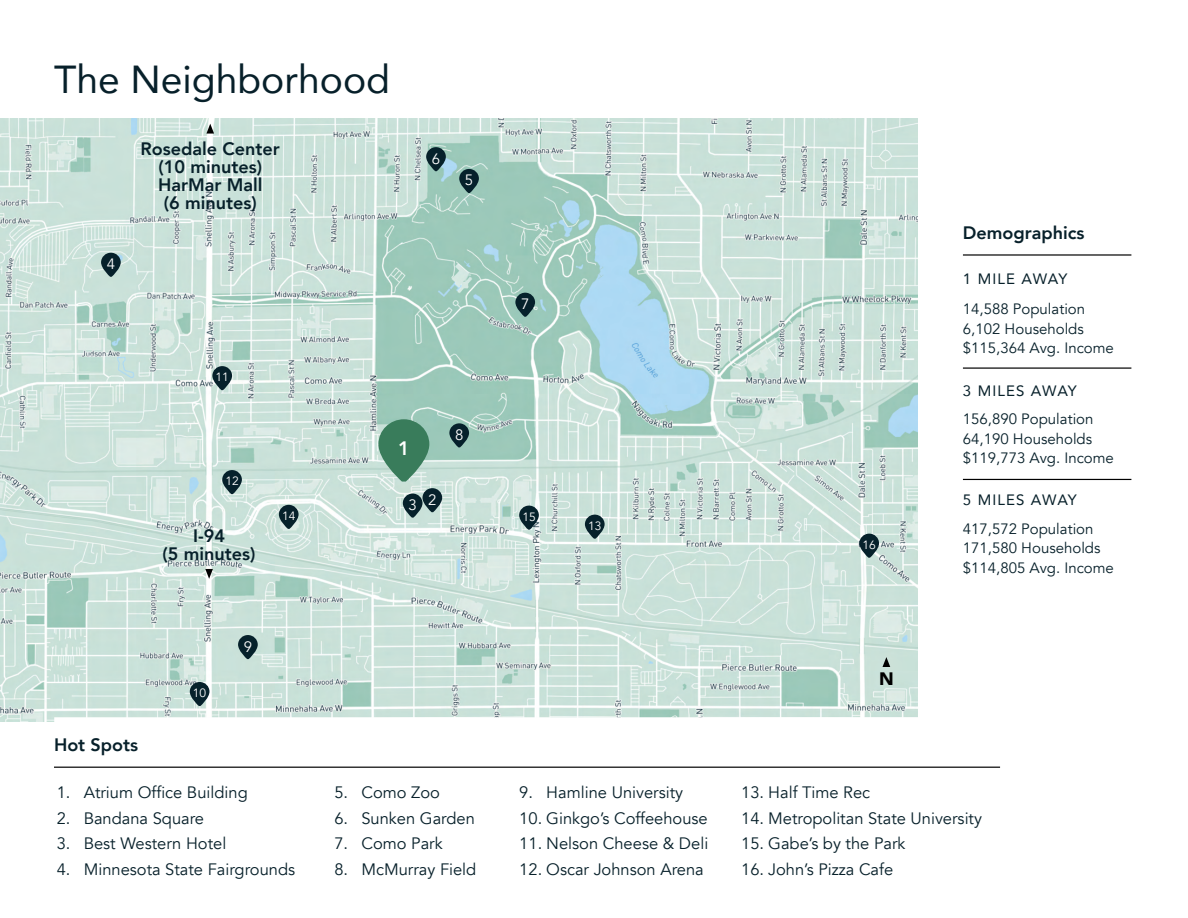
<style>
.page{position:relative;width:1188px;height:918px;background:#fff}
.page>*{position:absolute;margin:0;border:0;box-sizing:border-box;transform-origin:0 0}
.t1{font:39px "Avenir";color:#07202a}
.t2{font:800 19.35px "Avenir";color:#fff}
.t3{font:800 18px/18px "Avenir";color:#07202a;text-align:center}
.t4{font:900 18px "Avenir";color:#000}
.t5{font:16.5px "Avenir";color:#07202a}
.t6{font:15px "Avenir";color:#07202a}
.t7{font:15px "Avenir";letter-spacing:.075em;color:#07202a}
.t8{font:15px "Avenir";color:#fff}
.t9{font:12px "Avenir";color:#fff}
</style>
<div class="page">
<img style="left:0;top:119px;width:918px;height:602px">
<svg style="left:423px;top:488px;width:19px;height:24px"></svg>
<svg style="left:403px;top:494px;width:20px;height:24px"></svg>
<svg style="left:459px;top:169px;width:20px;height:24px"></svg>
<svg style="left:426px;top:147px;width:20px;height:24px"></svg>
<svg style="left:101px;top:253px;width:20px;height:24px"></svg>
<svg style="left:449px;top:423px;width:20px;height:24px"></svg>
<svg style="left:238px;top:635px;width:20px;height:24px"></svg>
<svg style="left:190px;top:682px;width:19px;height:24px"></svg>
<svg style="left:279px;top:505px;width:20px;height:24px"></svg>
<svg style="left:585px;top:515px;width:20px;height:24px"></svg>
<svg style="left:515px;top:293px;width:20px;height:24px"></svg>
<svg style="left:222px;top:470px;width:20px;height:24px"></svg>
<svg style="left:212px;top:366px;width:20px;height:24px"></svg>
<svg style="left:519px;top:506px;width:20px;height:24px"></svg>
<div style="left:54px;top:717px;width:918px;height:8px;background:#fff"></div>
<svg style="left:206px;top:124px;width:8px;height:10px"></svg>
<svg style="left:205px;top:569px;width:8px;height:10px"></svg>
<svg style="left:859px;top:534px;width:20px;height:24px"></svg>
<svg style="left:883px;top:657px;width:7px;height:10px"></svg>
<hr style="left:54px;top:767px;width:946px;height:1px;background:#000">
<hr style="left:963px;top:254px;width:168px;height:2px;background:#000">
<hr style="left:963px;top:367px;width:168px;height:2px;background:#000">
<hr style="left:963px;top:479px;width:168px;height:1px;background:#000">
<svg style="left:378px;top:419px;width:51px;height:63px;background:#508c6f"></svg>
<p class="t1" style="left:54px;top:48px;width:338px">The Neighborhood</p>
<p class="t8" style="left:107px;top:255px;width:10px">4</p>
<p class="t3" style="left:141px;top:140px;width:141px">Rosedale Center (10 minutes)<br>HarMar Mall<br>(6 minutes)</p>
<p class="t8" style="left:432px;top:150px;width:10px">6</p>
<p class="t8" style="left:465px;top:171px;width:10px">5</p>
<p class="t9" style="left:216px;top:370px;width:15px">11</p>
<p class="t9" style="left:225px;top:474px;width:15px">12</p>
<p class="t2" style="left:398px;top:433px;width:13px">1</p>
<p class="t8" style="left:455px;top:426px;width:10px">8</p>
<p class="t8" style="left:521px;top:295px;width:10px">7</p>
<p class="t8" style="left:428px;top:491px;width:10px">2</p>
<p class="t8" style="left:408px;top:496px;width:10px">3</p>
<p class="t9" style="left:282px;top:509px;width:15px">14</p>
<p class="t9" style="left:522px;top:509px;width:15px">15</p>
<p class="t9" style="left:588px;top:518px;width:15px">13</p>
<p class="t3" style="left:163px;top:526px;width:94px">I-94<br>(5 minutes)</p>
<p class="t9" style="left:863px;top:537px;width:15px">16</p>
<p class="t9" style="left:193px;top:686px;width:15px">10</p>
<p class="t8" style="left:244px;top:637px;width:10px">9</p>
<p class="t4" style="left:879px;top:663px;width:16px">N</p>
<p class="t3" style="left:963px;top:224px;width:123px">Demographics</p>
<p class="t7" style="left:963px;top:267px;width:106px">1 MILE AWAY</p>
<p class="t6" style="left:963px;top:300px;width:124px">14,588 Population</p>
<p class="t6" style="left:963px;top:320px;width:122px">6,102 Households</p>
<p class="t6" style="left:963px;top:339px;width:153px">$115,364 Avg. Income</p>
<p class="t7" style="left:963px;top:378px;width:115px">3 MILES AWAY</p>
<p class="t6" style="left:963px;top:410px;width:132px">156,890 Population</p>
<p class="t6" style="left:963px;top:429px;width:131px">64,190 Households</p>
<p class="t6" style="left:963px;top:449px;width:153px">$119,773 Avg. Income</p>
<p class="t7" style="left:963px;top:488px;width:115px">5 MILES AWAY</p>
<p class="t6" style="left:963px;top:520px;width:132px">417,572 Population</p>
<p class="t6" style="left:963px;top:539px;width:139px">171,580 Households</p>
<p class="t6" style="left:963px;top:559px;width:153px">$114,805 Avg. Income</p>
<p class="t3" style="left:54px;top:736px;width:86px">Hot Spots</p>
<p class="t5" style="left:57px;top:782px;width:193px">1. Atrium Office Building</p>
<p class="t5" style="left:57px;top:808px;width:149px">2. Bandana Square</p>
<p class="t5" style="left:57px;top:834px;width:171px">3. Best Western Hotel</p>
<p class="t5" style="left:57px;top:860px;width:240px">4. Minnesota State Fairgrounds</p>
<p class="t5" style="left:334px;top:782px;width:107px">5. Como Zoo</p>
<p class="t5" style="left:334px;top:808px;width:142px">6. Sunken Garden</p>
<p class="t5" style="left:334px;top:834px;width:110px">7. Como Park</p>
<p class="t5" style="left:334px;top:860px;width:143px">8. McMurray Field</p>
<p class="t5" style="left:519px;top:782px;width:165px">9. Hamline University</p>
<p class="t5" style="left:519px;top:808px;width:190px">10. Ginkgo’s Coffeehouse</p>
<p class="t5" style="left:519px;top:834px;width:190px">11. Nelson Cheese &amp; Deli</p>
<p class="t5" style="left:519px;top:860px;width:186px">12. Oscar Johnson Arena</p>
<p class="t5" style="left:741px;top:782px;width:130px">13. Half Time Rec</p>
<p class="t5" style="left:741px;top:808px;width:242px">14. Metropolitan State University</p>
<p class="t5" style="left:741px;top:834px;width:166px">15. Gabe’s by the Park</p>
<p class="t5" style="left:741px;top:860px;width:154px">16. John’s Pizza Cafe</p>
</div>
